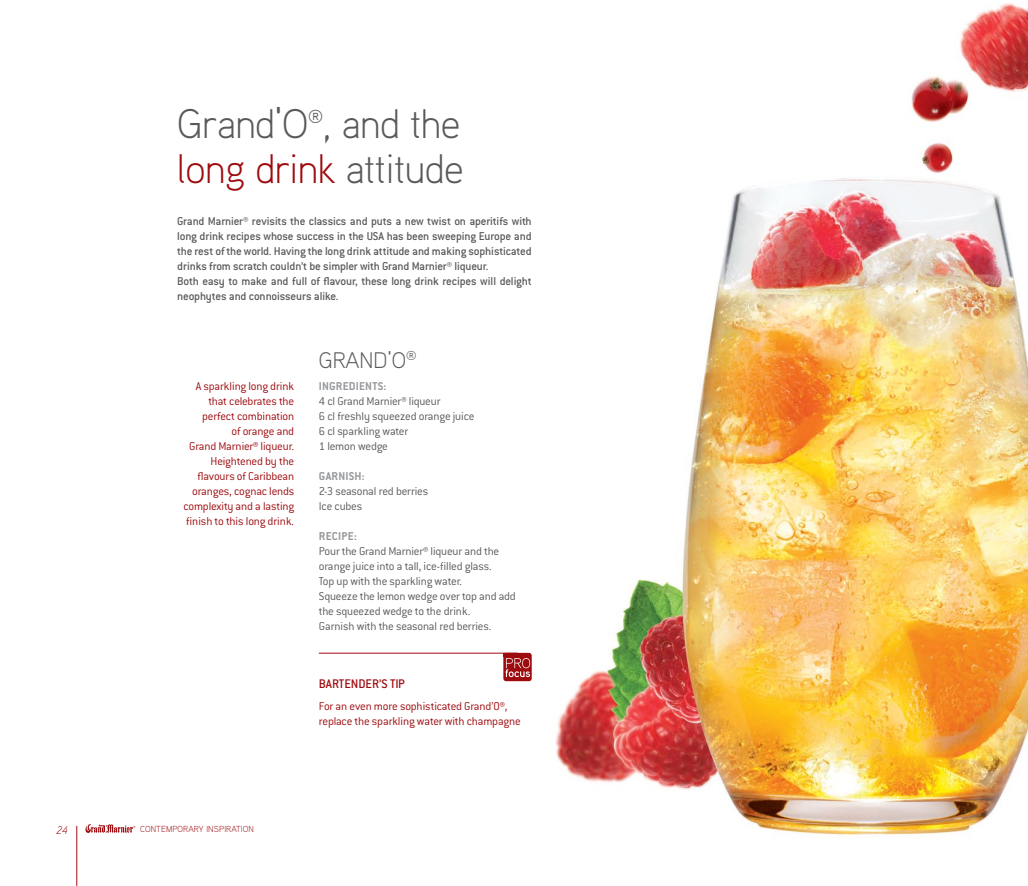
<style>
.page{position:relative;width:1028px;height:886px;background:#fff}
.page>*{position:absolute;margin:0;border:0;box-sizing:border-box;transform-origin:0 0}
.t1{font:300 41.25px/45px "Aaux";letter-spacing:-.01em;color:#58595b}
.t2{font:300 22.5px "Aaux";color:#58595b}
.t3{font:500 13.75px "Conduit ITC";color:#9e0b0f}
.t4{font:500 12.5px/15px "Conduit ITC";letter-spacing:-.015em;color:#58595b}
.t5{font:300 12.5px/15px "Conduit ITC";letter-spacing:-.015em;color:#58595b}
.t6{font:300 12.5px/15px "Conduit ITC";letter-spacing:-.015em;color:#9e0b0f}
.t7{font:700 12.5px "Conduit ITC";letter-spacing:.02em;color:#97999c}
.t8{font:italic 300 11.25px "Aaux";color:#9e0b0f}
.t9{font:300 8.75px "Aaux";letter-spacing:.01em;color:#9e0b0f}
.s1{color:#9e0b0f}
</style>
<div class="page">
<img style="left:431px;top:3px;width:597px;height:833px">
<svg style="left:85px;top:824px;width:50px;height:9px"></svg>
<hr style="left:77px;top:826px;width:1px;height:60px;background:#9e0b0f">
<hr style="left:319px;top:653px;width:198px;height:1px;background:#9e0b0f">
<svg style="left:503px;top:653px;width:28px;height:28px"></svg>
<h1 class="t1" style="left:177px;top:100px;width:288px">Grand’O<sup>®</sup>, and the <span class="s1">long drink</span> attitude</h1>
<p class="t4" style="left:177px;top:214px;width:356px">Grand Marnier® revisits the classics and puts a new twist on aperitifs with long drink recipes whose success in the USA has been sweeping Europe and the rest of the world. Having the long drink attitude and making sophisticated drinks from scratch couldn’t be simpler with Grand Marnier® liqueur.<br>Both easy to make and full of flavour, these long drink recipes will delight neophytes and connoisseurs alike.</p>
<p class="t6" style="left:183px;top:379px;width:112px;text-align:right">A sparkling long drink that celebrates the perfect combination<br>of orange and<br>Grand Marnier® liqueur.<br>Heightened by the flavours of Caribbean oranges, cognac lends complexity and a lasting finish to this long drink.</p>
<h2 class="t2" style="left:319px;top:346px;width:99px">GRAND’O<sup>®</sup></h2>
<p class="t7" style="left:319px;top:379px;width:69px">INGREDIENTS:</p>
<p class="t5" style="left:319px;top:394px;width:157px">4 cl Grand Marnier® liqueur<br>6 cl freshly squeezed orange juice<br>6 cl sparkling water<br>1 lemon wedge</p>
<p class="t7" style="left:319px;top:469px;width:47px">GARNISH:</p>
<p class="t5" style="left:319px;top:484px;width:111px">2-3 seasonal red berries<br>Ice cubes</p>
<p class="t7" style="left:319px;top:529px;width:39px">RECIPE:</p>
<p class="t5" style="left:319px;top:544px;width:198px">Pour the Grand Marnier® liqueur and the orange juice into a tall, ice-filled glass.<br>Top up with the sparkling water.<br>Squeeze the lemon wedge over top and add the squeezed wedge to the drink.<br>Garnish with the seasonal red berries.</p>
<p class="t3" style="left:319px;top:676px;width:88px">Bartender’s tip</p>
<p class="t6" style="left:319px;top:699px;width:203px">For an even more sophisticated Grand’O®, replace the sparkling water with champagne</p>
<p class="t8" style="left:56px;top:823px;width:13px">24</p>
<p class="t9" style="left:140px;top:823px;width:115px">CONTEMPORARY INSPIRATION</p>
</div>
